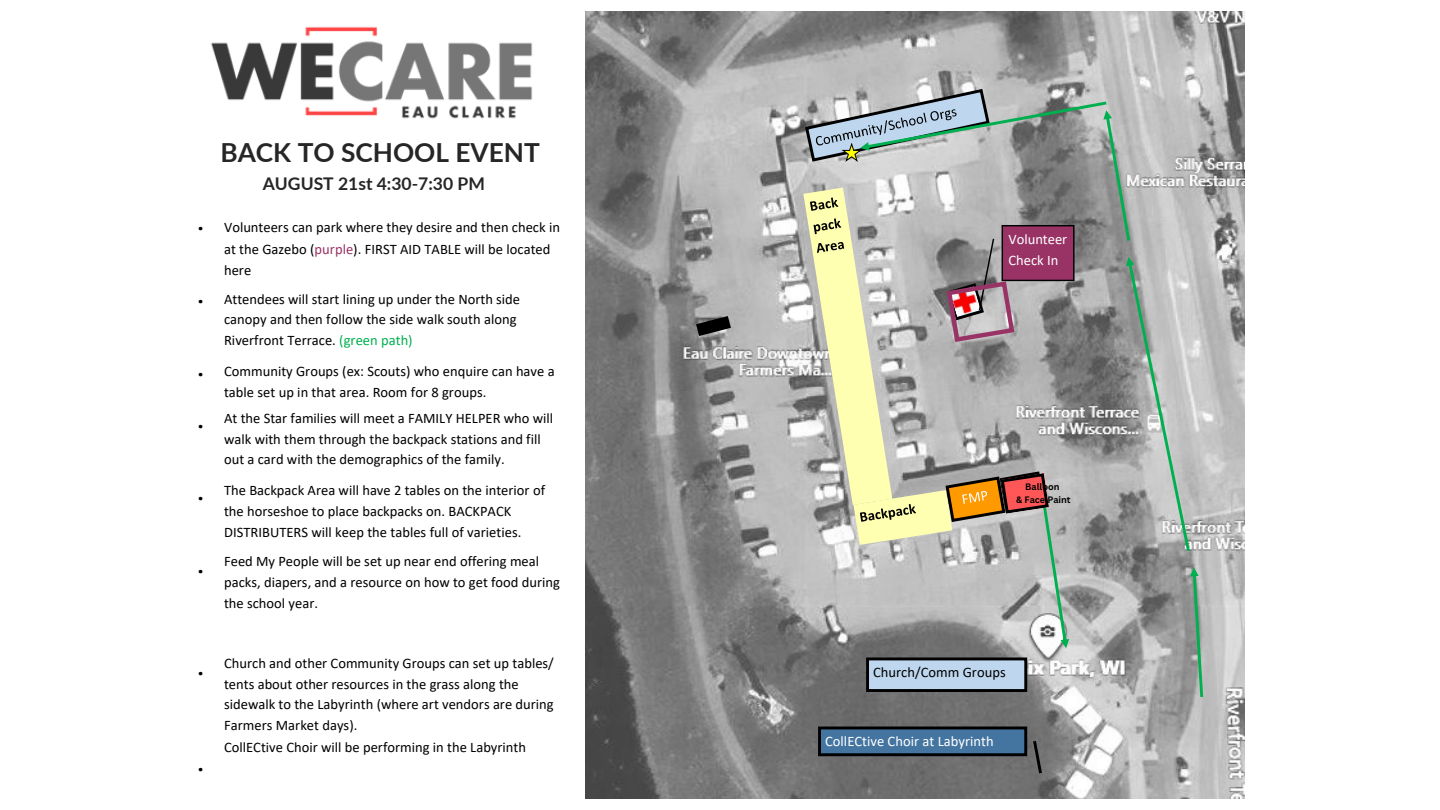
<style>
.page{position:relative;width:1440px;height:810px;background:#fff}
.page>*{position:absolute;margin:0;border:0;box-sizing:border-box;transform-origin:0 0}
.t1{font:700 26.3px "Lato";color:#262626}
.t2{font:700 17.5px "Lato";color:#262626}
.t3{font:14.6px "Calibri";color:#000}
.t4{font:14.6px "IBM Plex Sans";color:#000}
.t5{font:14.5px/20.8px "Calibri";color:#000}
.t6{font:14.5px/20.8px "Calibri";color:#fff}
.t7{font:14.5px "IBM Plex Sans";color:#000}
.t8{font:700 9.1px "Canva Sans";color:#000}
.s1{color:#936}
.s2{color:#00b050}
</style>
<div class="page">
<img style="left:586px;top:11px;width:658px;height:788px">
<img style="left:211px;top:26px;width:322px;height:93px">
<svg style="left:694px;top:314px;width:39px;height:24px"></svg>
<svg style="left:1031px;top:738px;width:13px;height:39px"></svg>
<div style="left:820px;top:728px;width:206px;height:27px;background:#4475a1"></div>
<div style="left:818px;top:727px;width:209px;height:29px;border:3px solid #000"></div>
<svg style="left:803px;top:87px;width:400px;height:610px;background:#aeada8"></svg>
<p class="t1" style="left:220px;top:136px;width:321px">BACK TO SCHOOL EVENT</p>
<p class="t2" style="left:263px;top:173px;width:224px">AUGUST 21st 4:30-7:30 PM</p>
<p class="t4" style="left:198px;top:218px;width:7px">•</p>
<p class="t3" style="left:224px;top:221px;width:337px">Volunteers can park where they desire and then check in</p>
<p class="t7" style="left:198px;top:291px;width:7px">•</p>
<p class="t7" style="left:198px;top:364px;width:7px">•</p>
<p class="t7" style="left:198px;top:416px;width:7px">•</p>
<p class="t7" style="left:198px;top:488px;width:7px">•</p>
<p class="t7" style="left:198px;top:561px;width:7px">•</p>
<p class="t5" style="left:224px;top:240px;width:328px">at the Gazebo (<span class="s1">purple</span>). FIRST AID TABLE will be located here</p>
<p class="t5" style="left:224px;top:290px;width:298px">Attendees will start lining up under the North side</p>
<p class="t5" style="left:224px;top:310px;width:294px">canopy and then follow the side walk south along</p>
<p class="t5" style="left:224px;top:331px;width:190px">Riverfront Terrace. <span class="s2">(green path)</span></p>
<p class="t5" style="left:224px;top:362px;width:332px">Community Groups (ex: Scouts) who enquire can have a</p>
<p class="t5" style="left:224px;top:383px;width:264px">table set up in that area. Room for 8 groups.</p>
<p class="t5" style="left:224px;top:409px;width:331px">At the Star families will meet a FAMILY HELPER who will</p>
<p class="t5" style="left:224px;top:430px;width:318px">walk with them through the backpack stations and fill</p>
<p class="t5" style="left:224px;top:450px;width:282px">out a card with the demographics of the family.</p>
<p class="t5" style="left:224px;top:481px;width:323px">The Backpack Area will have 2 tables on the interior of</p>
<p class="t5" style="left:224px;top:502px;width:289px">the horseshoe to place backpacks on. BACKPACK</p>
<p class="t5" style="left:224px;top:523px;width:299px">DISTRIBUTERS will keep the tables full of varieties.</p>
<p class="t5" style="left:224px;top:552px;width:317px">Feed My People will be set up near end offering meal</p>
<p class="t5" style="left:224px;top:573px;width:337px">packs, diapers, and a resource on how to get food during</p>
<p class="t5" style="left:224px;top:594px;width:96px">the school year.</p>
<p class="t6" style="left:1009px;top:230px;width:60px">Volunteer<br>Check In</p>
<p class="t8" style="left:1025px;top:481px;width:36px">Balloon</p>
<p class="t8" style="left:1016px;top:493px;width:56px">&amp; Face Paint</p>
<p class="t7" style="left:198px;top:663px;width:7px">•</p>
<p class="t7" style="left:198px;top:759px;width:7px">•</p>
<p class="t5" style="left:224px;top:654px;width:331px">Church and other Community Groups can set up tables/</p>
<p class="t5" style="left:224px;top:675px;width:296px">tents about other resources in the grass along the</p>
<p class="t5" style="left:224px;top:695px;width:331px">sidewalk to the Labyrinth (where art vendors are during</p>
<p class="t5" style="left:224px;top:716px;width:135px">Farmers Market days).</p>
<p class="t5" style="left:224px;top:738px;width:304px">CollECtive Choir will be performing in the Labyrinth</p>
<p class="t6" style="left:825px;top:732px;width:170px">CollECtive Choir at Labyrinth</p>
<p class="t5" style="left:873px;top:663px;width:134px">Church/Comm Groups</p>
</div>
